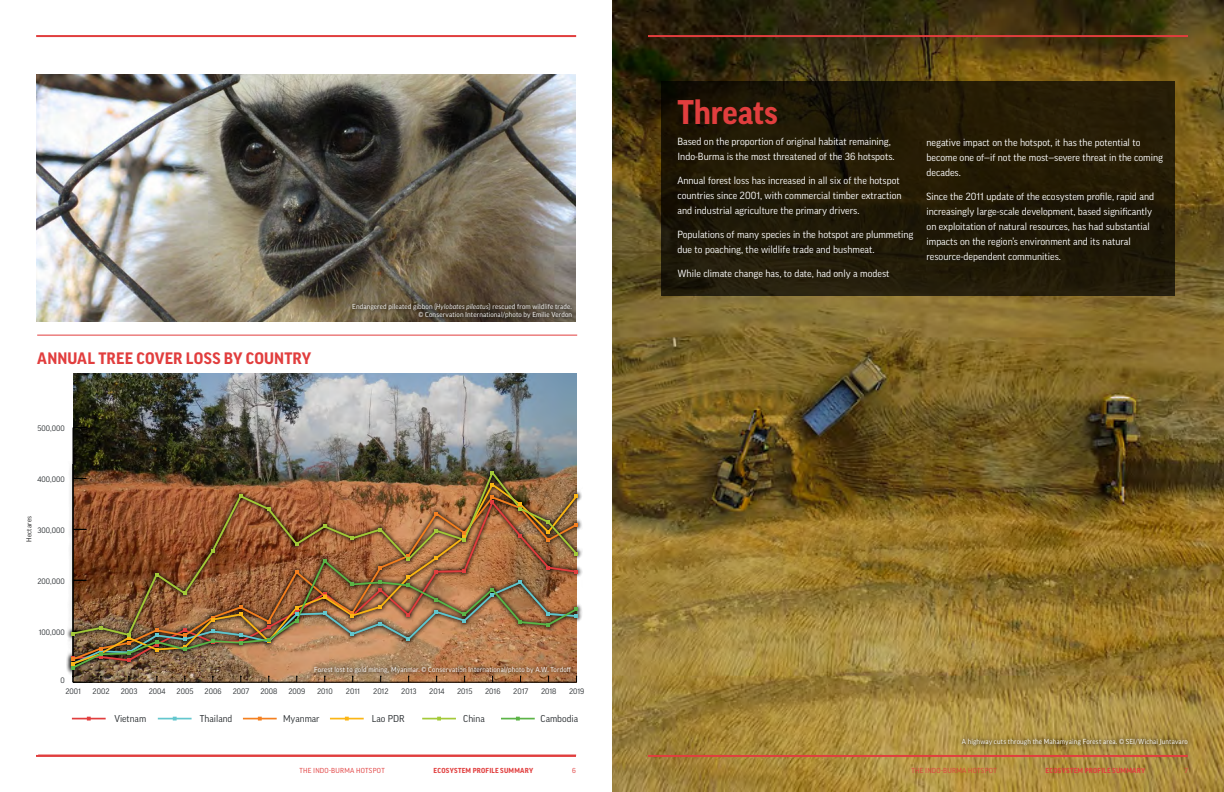
<style>
.page{position:relative;width:1224px;height:792px;background:#fff}
.page>*{position:absolute;margin:0;border:0;box-sizing:border-box;transform-origin:0 0}
.t1{font:700 33px "Good Pro";letter-spacing:-.005em;color:#e13e3e}
.t2{font:700 16px "Good Pro";letter-spacing:.01em;color:#e13e3e}
.t3{font:10px/15px "Good Pro";color:#fff}
.t4{font:9.6px "Good Pro";color:#2b2f32}
.t5{font:7.6px "Good Pro";color:#2b2f32}
.t6{font:7px/8px "Good Pro";letter-spacing:.015em;color:#fff;text-align:right}
.t7{font:700 7px "Good Pro";letter-spacing:.03em;color:#e13e3e}
.t8{font:7px "Good Pro";letter-spacing:.04em;color:#e13e3e}
.t9{font:7px "Good Pro";letter-spacing:.025em;color:#000}
.s1{font-style:italic}
</style>
<div class="page">
<img style="left:73px;top:374px;width:503px;height:308px">
<img style="left:612px;top:0;width:612px;height:792px">
<hr style="left:648px;top:35px;width:540px;height:2px;background:#e13e3e">
<hr style="left:648px;top:755px;width:540px;height:2px;background:#e13e3e">
<hr style="left:36px;top:35px;width:540px;height:2px;background:#e13e3e">
<hr style="left:36px;top:755px;width:540px;height:2px;background:#e13e3e">
<img style="left:36px;top:74px;width:540px;height:248px">
<hr style="left:73px;top:682px;width:504px;height:1px;background:#000">
<hr style="left:73px;top:428px;width:1px;height:254px;background:#000">
<svg style="left:73px;top:427px;width:13px;height:1px"></svg>
<hr style="left:72px;top:718px;width:34px;height:1px;background:#e13e3e">
<svg style="left:87px;top:717px;width:4px;height:4px"></svg>
<hr style="left:158px;top:718px;width:34px;height:1px;background:#63c7ce">
<svg style="left:173px;top:717px;width:4px;height:4px"></svg>
<hr style="left:243px;top:718px;width:34px;height:1px;background:#f48020">
<svg style="left:258px;top:717px;width:4px;height:4px"></svg>
<hr style="left:330px;top:718px;width:34px;height:1px;background:#fbb615">
<svg style="left:345px;top:717px;width:4px;height:4px"></svg>
<hr style="left:422px;top:718px;width:34px;height:1px;background:#a4ca39">
<svg style="left:437px;top:717px;width:4px;height:4px"></svg>
<hr style="left:501px;top:718px;width:34px;height:1px;background:#5cb447">
<svg style="left:516px;top:717px;width:4px;height:4px"></svg>
<hr style="left:37px;top:335px;width:540px;height:1px;background:#e13e3e">
<div style="left:661px;top:81px;width:514px;height:214px;background:#221a06"></div>
<svg style="left:348px;top:299px;width:228px;height:23px;background:#544938"></svg>
<svg style="left:958px;top:734px;width:234px;height:16px;background:#9f853e"></svg>
<img style="left:66px;top:461px;width:516px;height:219px">
<svg style="left:73px;top:676px;width:13px;height:7px"></svg>
<hr style="left:73px;top:464px;width:1px;height:212px;background:#000">
<img style="left:71px;top:471px;width:507px;height:199px">
<svg style="left:310px;top:662px;width:265px;height:16px;background:#a2744e"></svg>
<h2 class="t2" style="left:37px;top:349px;width:276px">ANNUAL TREE COVER LOSS BY COUNTRY</h2>
<p class="t5" style="left:38px;top:424px;width:29px">500,000</p>
<p class="t5" style="left:38px;top:475px;width:29px">400,000</p>
<p class="t9" style="left:25px;top:542px;width:27px;rotate:-90deg">Hectares</p>
<p class="t5" style="left:38px;top:526px;width:29px">300,000</p>
<p class="t5" style="left:37px;top:577px;width:29px">200,000</p>
<p class="t5" style="left:39px;top:628px;width:27px">100,000</p>
<p class="t6" style="left:352px;top:302px;width:222px">Endangered pileated gibbon (<span class="s1">Hylobates pileatus</span>) rescued from wildlife trade. © Conservation International/photo by Emilie Verdon</p>
<p class="t5" style="left:60px;top:676px;width:6px">0</p>
<p class="t6" style="left:314px;top:666px;width:258px">Forest lost to gold mining, Myanmar. © Conservation International/photo by A.W. Tordoff</p>
<p class="t5" style="left:65px;top:687px;width:17px">2001</p>
<p class="t5" style="left:93px;top:687px;width:18px">2002</p>
<p class="t5" style="left:121px;top:687px;width:18px">2003</p>
<p class="t5" style="left:149px;top:687px;width:18px">2004</p>
<p class="t5" style="left:177px;top:687px;width:18px">2005</p>
<p class="t5" style="left:205px;top:687px;width:18px">2006</p>
<p class="t5" style="left:233px;top:687px;width:18px">2007</p>
<p class="t5" style="left:260px;top:687px;width:18px">2008</p>
<p class="t5" style="left:289px;top:687px;width:18px">2009</p>
<p class="t5" style="left:317px;top:687px;width:17px">2010</p>
<p class="t5" style="left:346px;top:687px;width:16px">2011</p>
<p class="t5" style="left:373px;top:687px;width:17px">2012</p>
<p class="t5" style="left:401px;top:687px;width:17px">2013</p>
<p class="t5" style="left:429px;top:687px;width:17px">2014</p>
<p class="t5" style="left:457px;top:687px;width:17px">2015</p>
<p class="t5" style="left:485px;top:687px;width:17px">2016</p>
<p class="t5" style="left:513px;top:687px;width:16px">2017</p>
<p class="t5" style="left:541px;top:687px;width:17px">2018</p>
<p class="t5" style="left:569px;top:687px;width:17px">2019</p>
<p class="t4" style="left:114px;top:713px;width:33px">Vietnam</p>
<p class="t4" style="left:200px;top:713px;width:34px">Thailand</p>
<p class="t4" style="left:283px;top:713px;width:38px">Myanmar</p>
<p class="t4" style="left:372px;top:713px;width:34px">Lao PDR</p>
<p class="t4" style="left:463px;top:713px;width:23px">China</p>
<p class="t4" style="left:541px;top:713px;width:39px">Cambodia</p>
<h1 class="t1" style="left:677px;top:93px;width:102px">Threats</h1>
<p class="t3" style="left:677px;top:134px;width:219px">Based on the proportion of original habitat remaining,<br>Indo-Burma is the most threatened of the 36 hotspots.</p>
<p class="t3" style="left:677px;top:173px;width:226px">Annual forest loss has increased in all six of the hotspot countries since 2001, with commercial timber extraction and industrial agriculture the primary drivers.</p>
<p class="t3" style="left:677px;top:227px;width:238px">Populations of many species in the hotspot are plummeting due to poaching, the wildlife trade and bushmeat.</p>
<p class="t3" style="left:677px;top:266px;width:214px">While climate change has, to date, had only a modest</p>
<p class="t3" style="left:927px;top:135px;width:238px">negative impact on the hotspot, it has the potential to become one of—if not the most—severe threat in the coming decades.</p>
<p class="t3" style="left:927px;top:189px;width:229px">Since the 2011 update of the ecosystem profile, rapid and increasingly large-scale development, based significantly on exploitation of natural resources, has had substantial impacts on the region’s environment and its natural resource-dependent communities.</p>
<p class="t6" style="left:962px;top:738px;width:228px">A highway cuts through the Mahamyaing Forest area. © SEI/Wichai Juntavaro</p>
<p class="t8" style="left:300px;top:767px;width:87px">THE INDO-BURMA HOTSPOT</p>
<p class="t7" style="left:434px;top:767px;width:101px">ECOSYSTEM PROFILE SUMMARY</p>
<p class="t8" style="left:572px;top:767px;width:5px">6</p>
<p class="t8" style="left:912px;top:767px;width:87px">THE INDO-BURMA HOTSPOT</p>
<p class="t7" style="left:1046px;top:767px;width:101px">ECOSYSTEM PROFILE SUMMARY</p>
<p class="t8" style="left:1185px;top:767px;width:5px">7</p>
</div>
